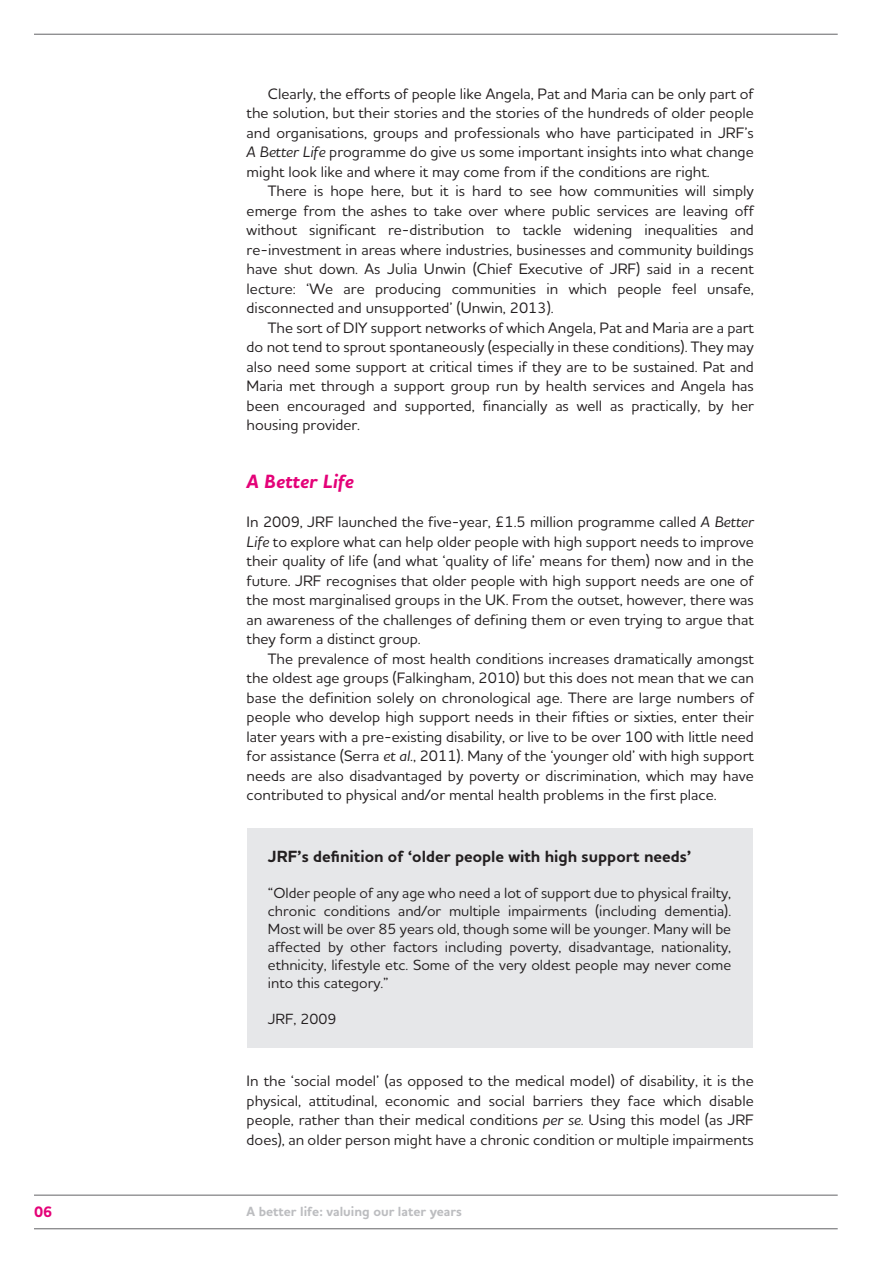
<style>
.page{position:relative;width:893px;height:1263px;background:#fff}
.page>*{position:absolute;margin:0;border:0;box-sizing:border-box;transform-origin:0 0}
.Sub_head_A{font:italic 700 19.5px "Houschka Alt Pro";color:#e40278}
.t1{font:700 16.5px "Houschka Alt Pro";color:#231f20}
.Body{font:500 15.3px/19.5px "Houschka Alt Pro";color:#231f20;text-align:justify}
.Full_out{font:500 15.3px/19.5px "Houschka Alt Pro";color:#231f20;text-align:justify}
.t2{font:700 15.3px "Houschka Alt Pro";color:#e40278}
.t3{font:500 15px/18px "Houschka Alt Pro";color:#231f20;text-align:justify}
.t4{font:700 13.5px "Houschka Alt Pro";color:#bcbdc0}
.s1{font-style:italic}
</style>
<div class="page">
<hr style="left:34px;top:34px;width:804px;height:1px;background:#636366">
<hr style="left:34px;top:1195px;width:804px;height:1px;background:#636366">
<hr style="left:34px;top:1228px;width:804px;height:1px;background:#636366">
<div style="left:247px;top:828px;width:505px;height:219px;background:#e6e7e9"></div>
<p class="Body" style="left:247px;top:83px;width:509px;text-indent:21px">Clearly, the efforts of people like Angela, Pat and Maria can be only part of the solution, but their stories and the stories of the hundreds of older people and organisations, groups and professionals who have participated in JRF’s <span class="s1">A Better Life</span> programme do give us some important insights into what change might look like and where it may come from if the conditions are right.</p>
<p class="Body" style="left:247px;top:181px;width:509px;text-indent:21px">There is hope here, but it is hard to see how communities will simply emerge from the ashes to take over where public services are leaving off without significant re-distribution to tackle widening inequalities and re‑ investment in areas where industries, businesses and community buildings have shut down. As Julia Unwin (Chief Executive of JRF) said in a recent lecture: ‘We are producing communities in which people feel unsafe, disconnected and unsupported’ (Unwin, 2013).</p>
<p class="Body" style="left:247px;top:317px;width:509px;text-indent:21px">The sort of DIY support networks of which Angela, Pat and Maria are a part do not tend to sprout spontaneously (especially in these conditions). They may also need some support at critical times if they are to be sustained. Pat and Maria met through a support group run by health services and Angela has been encouraged and supported, financially as well as practically, by her housing provider.</p>
<p class="Sub_head_A" style="left:247px;top:469px;width:109px">A Better Life</p>
<p class="Full_out" style="left:247px;top:512px;width:509px">In 2009, JRF launched the five-year, £1.5 million programme called <span class="s1">A Better Life</span> to explore what can help older people with high support needs to improve their quality of life (and what ‘quality of life’ means for them) now and in the future. JRF recognises that older people with high support needs are one of the most marginalised groups in the UK. From the outset, however, there was an awareness of the challenges of defining them or even trying to argue that they form a distinct group.</p>
<p class="Body" style="left:247px;top:648px;width:509px;text-indent:21px">The prevalence of most health conditions increases dramatically amongst the oldest age groups (Falkingham, 2010) but this does not mean that we can base the definition solely on chronological age. There are large numbers of people who develop high support needs in their fifties or sixties, enter their later years with a pre-existing disability, or live to be over 100 with little need for assistance (Serra <span class="s1">et al</span>., 2011). Many of the ‘younger old’ with high support needs are also disadvantaged by poverty or discrimination, which may have contributed to physical and/or mental health problems in the first place.</p>
<p class="t1" style="left:268px;top:846px;width:425px">JRF’s definition of ‘older people with high support needs’</p>
<p class="t3" style="left:268px;top:884px;width:465px">“Older people of any age who need a lot of support due to physical frailty, chronic conditions and/or multiple impairments (including dementia).<br>Most will be over 85 years old, though some will be younger. Many will be affected by other factors including poverty, disadvantage, nationality, ethnicity, lifestyle etc. Some of the very oldest people may never come into this category.”</p>
<p class="t3" style="left:268px;top:1010px;width:70px">JRF, 2009</p>
<p class="Full_out" style="left:247px;top:1071px;width:509px">In the ‘social model’ (as opposed to the medical model) of disability, it is the physical, attitudinal, economic and social barriers they face which disable people, rather than their medical conditions <span class="s1">per se</span>. Using this model (as JRF does), an older person might have a chronic condition or multiple impairments</p>
<p class="t2" style="left:34px;top:1202px;width:20px">06</p>
<p class="t4" style="left:247px;top:1203px;width:217px">A better life: valuing our later years</p>
</div>
